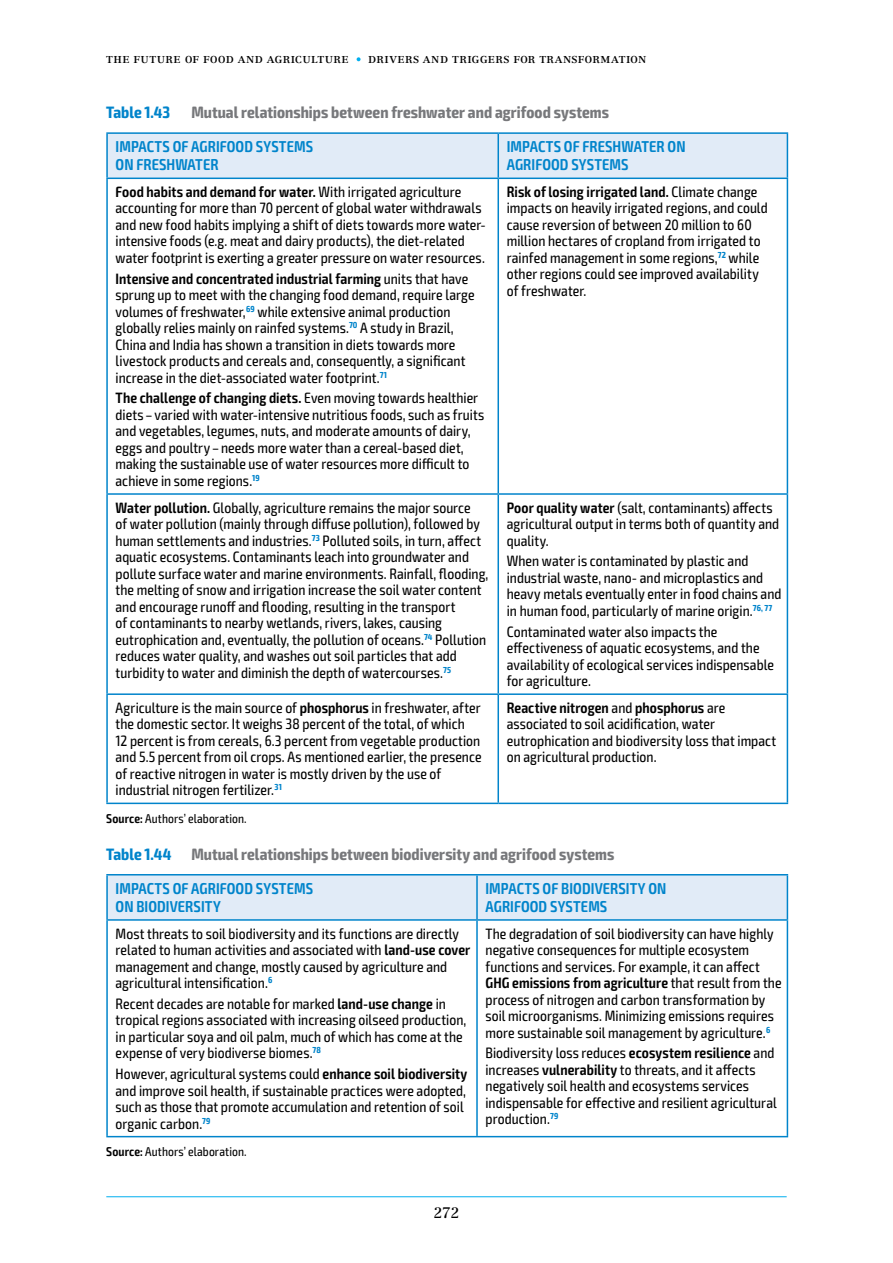
<style>
.page{position:relative;width:893px;height:1263px;background:#fff}
.page>*{position:absolute;margin:0;border:0;box-sizing:border-box;transform-origin:0 0}
.t1{font:700 condensed 16.5px "Exo 2";letter-spacing:.005em;color:#77787b}
.t2{font:700 condensed 16.5px "Exo 2";color:#0084cb}
.t3{font:600 condensed 15.75px/18px "Exo 2";letter-spacing:.005em;color:#0084cb}
.t4{font:condensed 15px/16.5px "Exo 2";letter-spacing:.005em;color:#000}
.t5{font:15px "Centennial LT Std";color:#000}
.t6{font:13.5px "Centennial LT Std";letter-spacing:.03em;color:#000}
.t7{font:condensed 12.75px "Exo 2";letter-spacing:.01em;color:#000}
.s1{font-weight:600}
.s2{color:#0084cb}
</style>
<div class="page">
<svg style="left:357px;top:57px;width:4px;height:4px"></svg>
<hr style="left:106px;top:1196px;width:681px;height:1px;background:#00aeef">
<div style="left:108px;top:134px;width:679px;height:44px;background:#e1ebf7"></div>
<hr style="left:106px;top:132px;width:392px;height:2px;background:#0084cb">
<hr style="left:498px;top:132px;width:290px;height:2px;background:#0084cb">
<hr style="left:106px;top:178px;width:392px;height:1px;background:#0084cb">
<hr style="left:498px;top:178px;width:290px;height:1px;background:#0084cb">
<hr style="left:106px;top:134px;width:2px;height:44px;background:#0084cb">
<hr style="left:497px;top:134px;width:2px;height:44px;background:#0084cb">
<hr style="left:497px;top:179px;width:2px;height:314px;background:#0084cb">
<hr style="left:497px;top:495px;width:2px;height:198px;background:#0084cb">
<hr style="left:497px;top:695px;width:2px;height:108px;background:#0084cb">
<hr style="left:787px;top:134px;width:1px;height:44px;background:#0084cb">
<hr style="left:106px;top:179px;width:2px;height:314px;background:#0084cb">
<hr style="left:787px;top:179px;width:1px;height:314px;background:#0084cb">
<hr style="left:106px;top:493px;width:392px;height:2px;background:#0084cb">
<hr style="left:106px;top:495px;width:2px;height:198px;background:#0084cb">
<hr style="left:498px;top:493px;width:290px;height:2px;background:#0084cb">
<hr style="left:787px;top:495px;width:1px;height:198px;background:#0084cb">
<hr style="left:106px;top:695px;width:2px;height:108px;background:#0084cb">
<hr style="left:787px;top:695px;width:1px;height:108px;background:#0084cb">
<hr style="left:106px;top:693px;width:392px;height:2px;background:#0084cb">
<hr style="left:498px;top:693px;width:290px;height:2px;background:#0084cb">
<hr style="left:106px;top:803px;width:392px;height:1px;background:#0084cb">
<hr style="left:498px;top:803px;width:290px;height:1px;background:#0084cb">
<div style="left:108px;top:875px;width:679px;height:44px;background:#e1ebf7"></div>
<hr style="left:106px;top:874px;width:371px;height:1px;background:#0084cb">
<hr style="left:477px;top:874px;width:311px;height:1px;background:#0084cb">
<hr style="left:106px;top:875px;width:2px;height:44px;background:#0084cb">
<hr style="left:476px;top:875px;width:2px;height:44px;background:#0084cb">
<hr style="left:476px;top:921px;width:2px;height:215px;background:#0084cb">
<hr style="left:787px;top:875px;width:1px;height:44px;background:#0084cb">
<hr style="left:106px;top:921px;width:2px;height:215px;background:#0084cb">
<hr style="left:787px;top:921px;width:1px;height:215px;background:#0084cb">
<hr style="left:106px;top:919px;width:371px;height:2px;background:#0084cb">
<hr style="left:477px;top:919px;width:311px;height:2px;background:#0084cb">
<hr style="left:106px;top:1136px;width:371px;height:1px;background:#0084cb">
<hr style="left:477px;top:1136px;width:311px;height:1px;background:#0084cb">
<p class="t6" style="left:106px;top:50px;width:244px">the future of food and agriculture</p>
<p class="t6" style="left:368px;top:50px;width:280px">drivers and triggers for transformation</p>
<p class="t2" style="left:106px;top:102px;width:65px">Table 1.43</p>
<p class="t1" style="left:191px;top:102px;width:419px">Mutual relationships between freshwater and agrifood systems</p>
<p class="t3" style="left:116px;top:138px;width:199px">IMPACTS OF AGRIFOOD SYSTEMS<br>ON FRESHWATER</p>
<p class="t3" style="left:507px;top:138px;width:180px">IMPACTS OF FRESHWATER ON<br>AGRIFOOD SYSTEMS</p>
<p class="t4" style="left:116px;top:184px;width:372px"><span class="s1">Food habits and demand for water.</span> With irrigated agriculture accounting for more than 70 percent of global water withdrawals and new food habits implying a shift of diets towards more water&shy;intensive foods (e.g. meat and dairy products), the diet-related water footprint is exerting a greater pressure on water resources.</p>
<p class="t4" style="left:116px;top:270px;width:361px"><span class="s1">Intensive and concentrated industrial farming</span> units that have sprung up to meet with the changing food demand, require large volumes of freshwater,<sup>69</sup> while extensive animal production globally relies mainly on rainfed systems.<sup>70</sup> A study in Brazil, China and India has shown a transition in diets towards more livestock products and cereals and, consequently, a significant increase in the diet-associated water footprint.<sup>71</sup></p>
<p class="t4" style="left:116px;top:390px;width:370px"><span class="s1">The challenge of changing diets.</span> Even moving towards healthier diets – varied with water-intensive nutritious foods, such as fruits and vegetables, legumes, nuts, and moderate amounts of dairy, eggs and poultry – needs more water than a cereal-based diet, making the sustainable use of water resources more difficult to achieve in some regions.<sup>19</sup></p>
<p class="t4" style="left:507px;top:184px;width:262px"><span class="s1">Risk of losing irrigated land.</span> Climate change impacts on heavily irrigated regions, and could cause reversion of between 20 million to 60 million hectares of cropland from irrigated to rainfed management in some regions,<sup>72</sup> while other regions could see improved availability of freshwater.</p>
<p class="t4" style="left:116px;top:499px;width:374px"><span class="s1">Water pollution.</span> Globally, agriculture remains the major source<br>of water pollution (mainly through diffuse pollution), followed by human settlements and industries.<sup>73</sup> Polluted soils, in turn, affect aquatic ecosystems. Contaminants leach into groundwater and pollute surface water and marine environments. Rainfall, flooding, the melting of snow and irrigation increase the soil water content and encourage runoff and flooding, resulting in the transport<br>of contaminants to nearby wetlands, rivers, lakes, causing eutrophication and, eventually, the pollution of oceans.<sup>74</sup> Pollution reduces water quality, and washes out soil particles that add turbidity to water and diminish the depth of watercourses.<sup>75</sup></p>
<p class="t4" style="left:507px;top:499px;width:274px"><span class="s1">Poor quality water</span> (salt, contaminants) affects agricultural output in terms both of quantity and quality.</p>
<p class="t4" style="left:507px;top:553px;width:276px">When water is contaminated by plastic and industrial waste, nano- and microplastics and heavy metals eventually enter in food chains and in human food, particularly of marine origin.<sup>76,</sup> <sup>77</sup></p>
<p class="t4" style="left:507px;top:623px;width:269px">Contaminated water also impacts the effectiveness of aquatic ecosystems, and the availability of ecological services indispensable for agriculture.</p>
<p class="t4" style="left:116px;top:699px;width:367px">Agriculture is the main source of <span class="s1">phosphorus</span> in freshwater, after the domestic sector. It weighs 38 percent of the total, of which<br>12 percent is from cereals, 6.3 percent from vegetable production and 5.5 percent from oil crops. As mentioned earlier, the presence of reactive nitrogen in water is mostly driven by the use of industrial nitrogen fertilizer.<sup>31</sup></p>
<p class="t4" style="left:507px;top:699px;width:271px"><span class="s1">Reactive nitrogen</span> and <span class="s1">phosphorus</span> are associated to soil acidification, water eutrophication and biodiversity loss that impact on agricultural production.</p>
<p class="t7" style="left:106px;top:811px;width:142px"><span class="s1">Source:</span> Authors’ elaboration.</p>
<p class="t1" style="left:106px;top:844px;width:510px"><span class="s2">Table 1.44</span> Mutual relationships between biodiversity and agrifood systems</p>
<p class="t3" style="left:116px;top:880px;width:199px">IMPACTS OF AGRIFOOD SYSTEMS<br>ON BIODIVERSITY</p>
<p class="t3" style="left:485px;top:880px;width:182px">IMPACTS OF BIODIVERSITY ON<br>AGRIFOOD SYSTEMS</p>
<p class="t4" style="left:116px;top:925px;width:356px">Most threats to soil biodiversity and its functions are directly related to human activities and associated with <span class="s1">land-use cover </span>management and change, mostly caused by agriculture and agricultural intensification.<sup>6</sup></p>
<p class="t4" style="left:116px;top:995px;width:352px">Recent decades are notable for marked <span class="s1">land-use change</span> in tropical regions associated with increasing oilseed production, in particular soya and oil palm, much of which has come at the expense of very biodiverse biomes.<sup>78</sup></p>
<p class="t4" style="left:116px;top:1066px;width:353px">However, agricultural systems could <span class="s1">enhance soil biodiversity </span>and improve soil health, if sustainable practices were adopted, such as those that promote accumulation and retention of soil organic carbon.<sup>79</sup></p>
<p class="t4" style="left:485px;top:925px;width:298px">The degradation of soil biodiversity can have highly negative consequences for multiple ecosystem functions and services. For example, it can affect <span class="s1">GHG emissions from agriculture</span> that result from the process of nitrogen and carbon transformation by soil microorganisms. Minimizing emissions requires more sustainable soil management by agriculture.<sup>6</sup></p>
<p class="t4" style="left:485px;top:1045px;width:293px">Biodiversity loss reduces <span class="s1">ecosystem resilience</span> and increases <span class="s1">vulnerability</span> to threats, and it affects negatively soil health and ecosystems services indispensable for effective and resilient agricultural production.<sup>79</sup></p>
<p class="t7" style="left:106px;top:1144px;width:142px"><span class="s1">Source:</span> Authors’ elaboration.</p>
<p class="t5" style="left:433px;top:1203px;width:28px">272</p>
</div>
